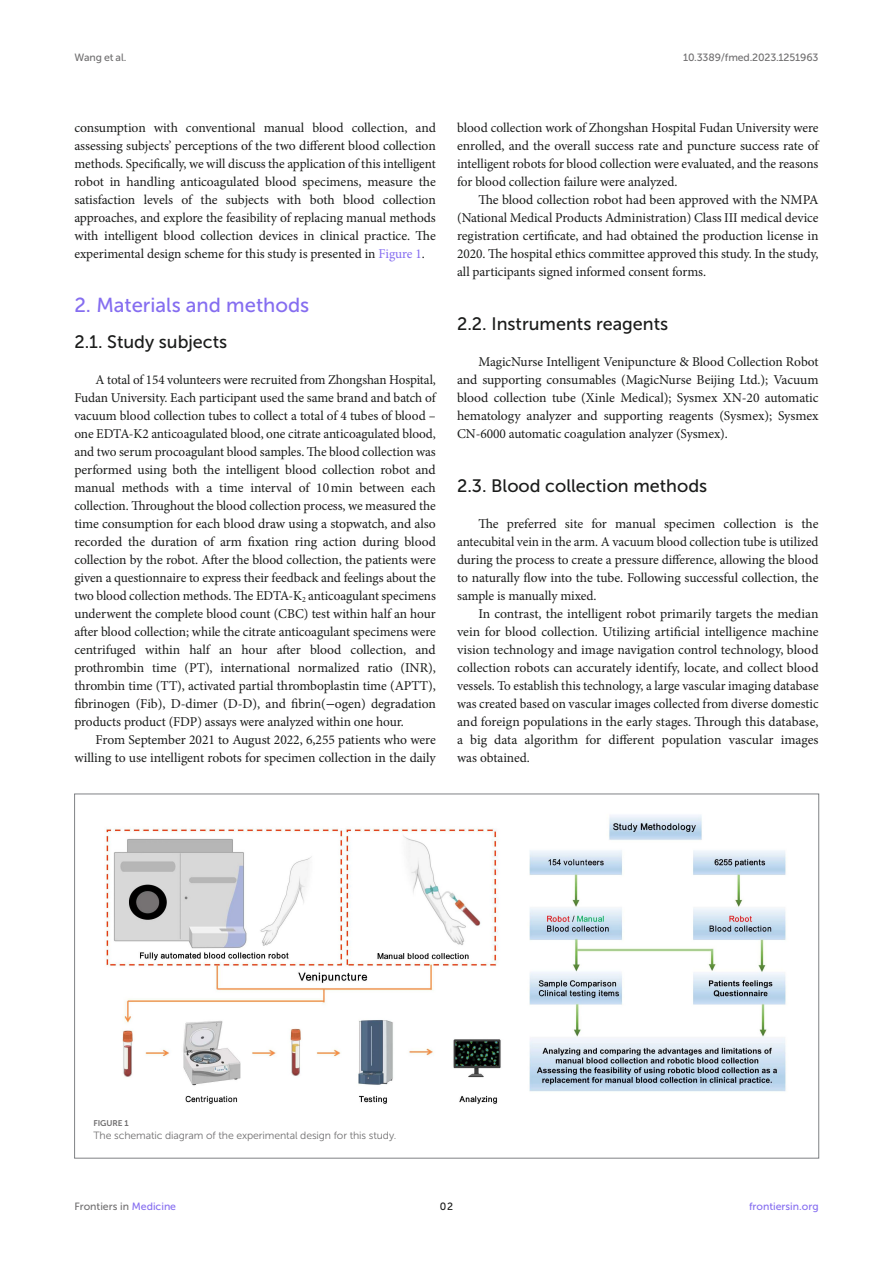
<style>
.page{position:relative;width:893px;height:1263px;background:#fff}
.page>*{position:absolute;margin:0;border:0;box-sizing:border-box;transform-origin:0 0}
.HEAD_1{font:20.25px "Museo Sans 500";color:#856df0}
.HEAD_2{font:18px "Museo Sans 500";color:#1b1c1b}
.HEAD_2_after_HEAD_1{font:18px "Museo Sans 500";color:#1b1c1b}
.TEXT_FLUSH{font:13.5px/18px "Minion Pro";letter-spacing:-.005em;color:#1b1c1b;text-align:justify}
.TEXT{font:13.5px/18px "Minion Pro";letter-spacing:-.005em;color:#1b1c1b;text-align:justify}
.FIG_LEG{font:10.5px "Museo Sans 300";letter-spacing:-.01em;color:#706f70}
.t1{font:10.5px "Museo Sans 500";letter-spacing:-.015em;color:#706f70}
.t2{font:10.5px "Museo Sans 500";color:#856df0}
.t3{font:10.5px "Museo Sans 500";color:#1b1c1b}
.FIG_HD{font:8.25px "Museo Sans 700";letter-spacing:-.01em;color:#706f70}
.s1{color:#856df0}
.s2{font-family:"STIX General"}
</style>
<div class="page">
<img style="left:106px;top:815px;width:680px;height:289px">
<p class="t1" style="left:74px;top:51px;width:53px">Wang et al.</p>
<p class="t1" style="left:683px;top:51px;width:137px">10.3389/fmed.2023.1251963</p>
<p class="TEXT_FLUSH" style="left:74px;top:119px;width:363px">consumption with conventional manual blood collection, and assessing subjects’ perceptions of the two different blood collection methods. Specifically, we will discuss the application of this intelligent robot in handling anticoagulated blood specimens, measure the satisfaction levels of the subjects with both blood collection approaches, and explore the feasibility of replacing manual methods with intelligent blood collection devices in clinical practice. The experimental design scheme for this study is presented in <span class="s1">Figure 1</span>.</p>
<p class="HEAD_1" style="left:74px;top:294px;width:236px">2. Materials and methods</p>
<p class="HEAD_2_after_HEAD_1" style="left:74px;top:332px;width:154px">2.1. Study subjects</p>
<p class="TEXT_FLUSH" style="left:74px;top:371px;width:363px;text-indent:21px">A total of 154 volunteers were recruited from Zhongshan Hospital, Fudan University. Each participant used the same brand and batch of vacuum blood collection tubes to collect a total of 4 tubes of blood – one EDTA-K2 anticoagulated blood, one citrate anticoagulated blood, and two serum procoagulant blood samples. The blood collection was performed using both the intelligent blood collection robot and manual methods with a time interval of 10min between each collection. Throughout the blood collection process, we measured the time consumption for each blood draw using a stopwatch, and also recorded the duration of arm fixation ring action during blood collection by the robot. After the blood collection, the patients were given a questionnaire to express their feedback and feelings about the two blood collection methods. The EDTA-K<sub>2</sub> anticoagulant specimens underwent the complete blood count (CBC) test within half an hour after blood collection; while the citrate anticoagulant specimens were centrifuged within half an hour after blood collection, and prothrombin time (PT), international normalized ratio (INR), thrombin time (TT), activated partial thromboplastin time (APTT), fibrinogen (Fib), D-dimer (D-D), and fibrin(<span class="s2">−</span>ogen) degradation products product (FDP) assays were analyzed within one hour.</p>
<p class="TEXT" style="left:74px;top:731px;width:363px;text-align:right">From September 2021 to August 2022, 6,255 patients who were willing to use intelligent robots for specimen collection in the daily</p>
<p class="TEXT" style="left:457px;top:119px;width:363px">blood collection work of Zhongshan Hospital Fudan University were enrolled, and the overall success rate and puncture success rate of intelligent robots for blood collection were evaluated, and the reasons for blood collection failure were analyzed.</p>
<p class="TEXT" style="left:457px;top:191px;width:363px;text-indent:21px">The blood collection robot had been approved with the NMPA (National Medical Products Administration) Class III medical device registration certificate, and had obtained the production license in 2020. The hospital ethics committee approved this study. In the study, all participants signed informed consent forms.</p>
<p class="HEAD_2" style="left:457px;top:314px;width:213px">2.2. Instruments reagents</p>
<p class="TEXT_FLUSH" style="left:457px;top:353px;width:363px;text-indent:21px">MagicNurse Intelligent Venipuncture &amp; Blood Collection Robot and supporting consumables (MagicNurse Beijing Ltd.); Vacuum blood collection tube (Xinle Medical); Sysmex XN-20 automatic hematology analyzer and supporting reagents (Sysmex); Sysmex CN-6000 automatic coagulation analyzer (Sysmex).</p>
<p class="HEAD_2" style="left:457px;top:476px;width:252px">2.3. Blood collection methods</p>
<p class="TEXT_FLUSH" style="left:457px;top:515px;width:363px;text-indent:21px">The preferred site for manual specimen collection is the antecubital vein in the arm. A vacuum blood collection tube is utilized during the process to create a pressure difference, allowing the blood to naturally flow into the tube. Following successful collection, the sample is manually mixed.</p>
<p class="TEXT" style="left:457px;top:605px;width:363px;text-indent:21px">In contrast, the intelligent robot primarily targets the median vein for blood collection. Utilizing artificial intelligence machine vision technology and image navigation control technology, blood collection robots can accurately identify, locate, and collect blood vessels. To establish this technology, a large vascular imaging database was created based on vascular images collected from diverse domestic and foreign populations in the early stages. Through this database, a big data algorithm for different population vascular images was obtained.</p>
<p class="FIG_HD" style="left:94px;top:1118px;width:37px">FIGURE 1</p>
<p class="FIG_LEG" style="left:94px;top:1130px;width:304px">The schematic diagram of the experimental design for this study.</p>
<p class="t1" style="left:74px;top:1200px;width:103px">Frontiers in <span class="s1">Medicine</span></p>
<p class="t3" style="left:440px;top:1200px;width:15px">02</p>
<p class="t2" style="left:749px;top:1200px;width:71px">frontiersin.org</p>
</div>
